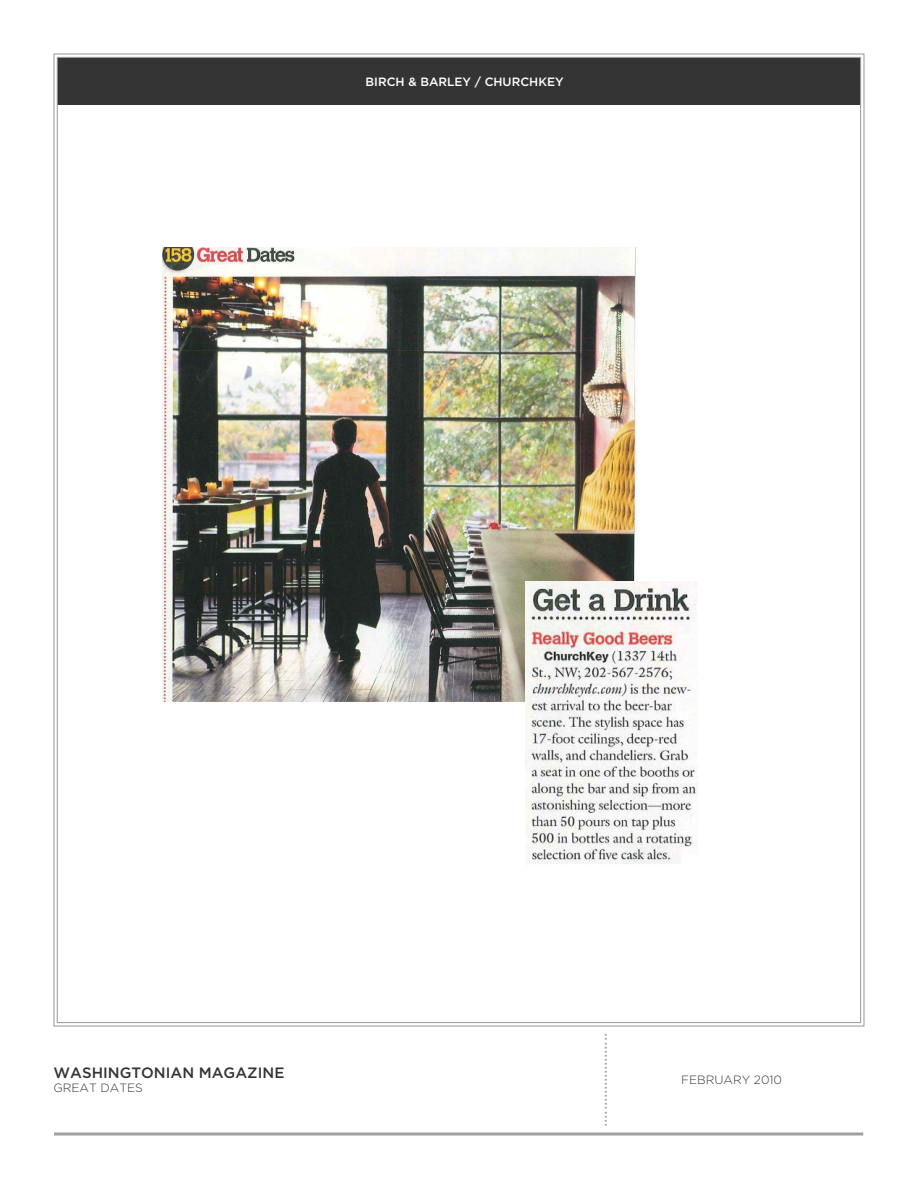
<style>
.page{position:relative;width:918px;height:1188px;background:#fff}
.page>*{position:absolute;margin:0;border:0;box-sizing:border-box;transform-origin:0 0}
.t1{font:18px "Adobe Garamond Pro";color:#a09f9f}
.t2{font:500 15px "Gotham";color:#343434}
.t3{font:300 12px "Gotham";color:#343434}
.t4{font:500 12px "Gotham";color:#fff}
</style>
<div class="page">
<div style="left:57px;top:57px;width:804px;height:48px;background:#343434"></div>
<hr style="left:54px;top:1132px;width:809px;height:3px;background:#a09f9f">
<img style="left:163px;top:247px;width:475px;height:455px">
<img style="left:525px;top:581px;width:172px;height:283px">
<p class="t4" style="left:366px;top:76px;width:200px">BIRCH &amp; BARLEY / CHURCHKEY</p>
<p class="t2" style="left:54px;top:1066px;width:232px">WASHINGTONIAN MAGAZINE</p>
<p class="t3" style="left:53px;top:1082px;width:91px">GREAT DATES</p>
<p class="t1" style="left:590px;top:1127px;width:95px;rotate:-90deg">.......................</p>
<p class="t3" style="left:681px;top:1075px;width:102px">FEBRUARY 2010</p>
</div>
